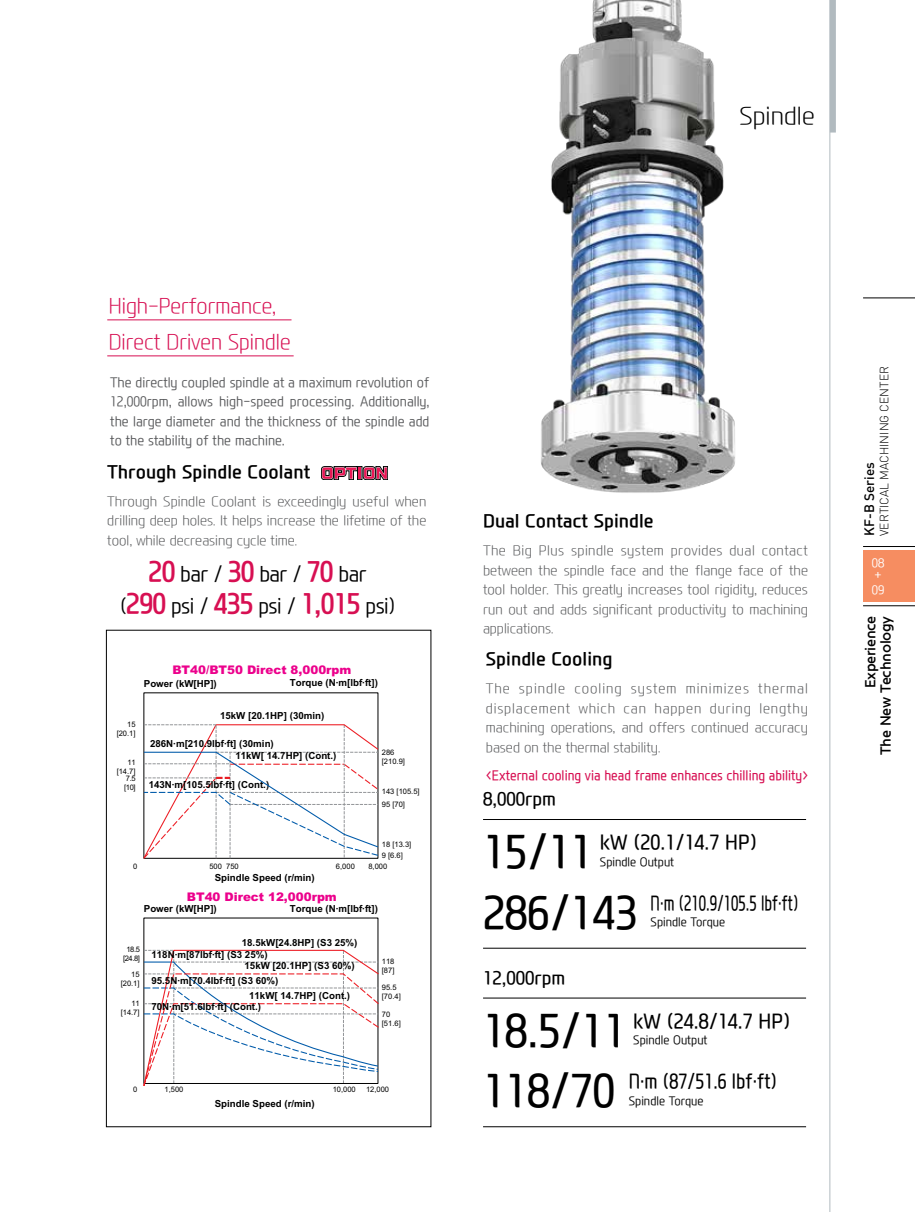
<style>
.page{position:relative;width:915px;height:1212px;background:#fff}
.page>*{position:absolute;margin:0;border:0;box-sizing:border-box;transform-origin:0 0}
.t1{font:500 45px/60.6px "Modern H";color:#000;scale:.95 1}
.t2{font:300 24px "Modern H Eco";color:#000}
.t3{font:300 21px/36px "Modern H Eco";color:#d70f52;scale:.95 1}
.t4{font:300 20.85px/31.5px "Modern H";letter-spacing:-.025em;color:#000;text-align:center;scale:.95 1}
.t5{font:500 20.1px "Modern H";color:#000;scale:.95 1}
.t6{font:500 20.1px "Modern H";color:#000;scale:.7 1}
.t7{font:500 20.1px "Modern H";color:#000;scale:.85 1}
.t8{font:700 18px "Modern H";color:#000}
.t9{font:500 18px "Modern H";color:#000}
.t10{font:15px/15px "H Dharmony M OTF";letter-spacing:-.02em;color:#000;text-align:right}
.t11{font:300 13.5px/19.5px "Modern H Eco";color:#58595b;text-align:justify}
.t12{font:300 13.5px/19.5px "Modern H";color:#58595b;text-align:justify;scale:.95 1}
.t13{font:500 13.5px "Modern H";color:#d70f52;scale:.9 1}
.t14{font:500 13.5px "DIN";color:#000}
.t15{font:300 12px "Modern H";color:#000;scale:.95 1}
.t16{font:300 12px "DIN";color:#000}
.t17{font:300 12px/12px "Modern H";color:#fff}
.t18{font:900 11.85px "Arial";color:#ec008c}
.t19{font:700 9.75px/11.9px "Arial";color:#000}
.t20{font:7.5px/9px "Arial";color:#000}
.s1{font-weight:700;font-size:27.9px;color:#d70f52}
</style>
<div class="page">
<img style="left:541px;top:0;width:194px;height:493px">
<div style="left:829px;top:0;width:6px;height:133px;background:#b1babf"></div>
<hr style="left:829px;top:0;width:1px;height:1212px;background:#b1babf">
<div style="left:862px;top:551px;width:52px;height:51px;background:#f68d61"></div>
<hr style="left:862px;top:605px;width:52px;height:1px;background:#000">
<hr style="left:862px;top:546px;width:52px;height:1px;background:#000">
<hr style="left:862px;top:298px;width:52px;height:1px;background:#000">
<hr style="left:107px;top:319px;width:184px;height:1px;background:#d70f52">
<hr style="left:107px;top:355px;width:186px;height:1px;background:#d70f52">
<div style="left:106px;top:630px;width:325px;height:497px;border:1px solid #000"></div>
<hr style="left:483px;top:819px;width:322px;height:1px;background:#000">
<hr style="left:483px;top:998px;width:322px;height:1px;background:#000">
<hr style="left:483px;top:948px;width:322px;height:1px;background:#000">
<hr style="left:483px;top:1126px;width:322px;height:1px;background:#000">
<svg style="left:321px;top:466px;width:66px;height:14px"></svg>
<svg style="left:143px;top:692px;width:235px;height:257px"></svg>
<svg style="left:143px;top:949px;width:236px;height:137px"></svg>
<svg style="left:143px;top:723px;width:236px;height:137px"></svg>
<h2 class="t2" style="left:739px;top:99px;width:77px">Spindle</h2>
<h3 class="t3" style="left:109px;top:287px;width:193px">High-Performance,<br>Direct Driven Spindle</h3>
<p class="t12" style="left:110px;top:372px;width:337px">The directly coupled spindle at a maximum revolution of 12,000rpm, allows high-speed processing. Additionally, the large diameter and the thickness of the spindle add to the stability of the machine.</p>
<h3 class="t8" style="left:107px;top:459px;width:204px">Through Spindle Coolant</h3>
<p class="t11" style="left:107px;top:491px;width:320px">Through Spindle Coolant is exceedingly useful when drilling deep holes. It helps increase the lifetime of the tool, while decreasing cycle time.</p>
<h3 class="t4" style="left:120px;top:558px;width:290px"><span class="s1">20</span> bar / <span class="s1">30</span> bar / <span class="s1">70</span> bar<br>(<span class="s1">290</span> psi / <span class="s1">435</span> psi / <span class="s1">1,015</span> psi)</h3>
<p class="t18" style="left:172px;top:661px;width:180px">BT40/BT50 Direct 8,000rpm</p>
<p class="t19" style="left:144px;top:677px;width:74px">Power (kW[HP])</p>
<p class="t19" style="left:290px;top:677px;width:90px">Torque (N∙m[lbf∙ft])</p>
<p class="t20" style="left:117px;top:720px;width:20px;text-align:right">15 [20.1]</p>
<p class="t20" style="left:117px;top:758px;width:20px;text-align:right">11 [14.7]</p>
<p class="t20" style="left:124px;top:774px;width:13px">7.5 [10]</p>
<p class="t19" style="left:220px;top:710px;width:106px">15kW [20.1HP] (30min)</p>
<p class="t19" style="left:235px;top:738px;width:102px;text-indent:-85px">286N∙m[210.9lbf∙ft] (30min)<br>11kW[ 14.7HP] (Cont.)</p>
<p class="t19" style="left:149px;top:779px;width:122px">143N∙m[105.5lbf∙ft] (Cont.)</p>
<p class="t20" style="left:382px;top:748px;width:25px">286 [210.9]</p>
<p class="t20" style="left:382px;top:800px;width:25px">95 [70]</p>
<p class="t20" style="left:382px;top:840px;width:31px;line-height:10.2px">18 [13.3]<br>9 [6.6]</p>
<p class="t20" style="left:382px;top:787px;width:39px">143 [105.5]</p>
<p class="t20" style="left:133px;top:862px;width:6px">0</p>
<p class="t20" style="left:209px;top:862px;width:31px">500 750</p>
<p class="t20" style="left:336px;top:862px;width:20px">6,000</p>
<p class="t20" style="left:368px;top:862px;width:20px">8,000</p>
<p class="t19" style="left:215px;top:872px;width:101px">Spindle Speed (r/min)</p>
<p class="t18" style="left:187px;top:888px;width:151px">BT40 Direct 12,000rpm</p>
<p class="t19" style="left:144px;top:903px;width:74px">Power (kW[HP])</p>
<p class="t19" style="left:290px;top:902px;width:90px">Torque (N∙m[lbf∙ft])</p>
<p class="t20" style="left:123px;top:945px;width:18px;text-align:center">18.5 [24.8]</p>
<p class="t20" style="left:121px;top:970px;width:20px;text-align:right">15 [20.1]</p>
<p class="t20" style="left:121px;top:999px;width:20px;text-align:right">11 [14.7]</p>
<p class="t19" style="left:242px;top:936px;width:117px">18.5kW[24.8HP] (S3 25%)</p>
<p class="t19" style="left:244px;top:960px;width:112px">15kW [20.1HP] (S3 60%)</p>
<p class="t19" style="left:249px;top:990px;width:102px">11kW[ 14.7HP] (Cont.)</p>
<p class="t19" style="left:151px;top:949px;width:118px">118N∙m[87lbf∙ft] (S3 25%)</p>
<p class="t19" style="left:151px;top:975px;width:128px">95.5N∙m[70.4lbf∙ft] (S3 60%)</p>
<p class="t19" style="left:151px;top:1001px;width:111px">70N∙m[51.6lbf∙ft] (Cont.)</p>
<p class="t20" style="left:382px;top:957px;width:14px">118 [87]</p>
<p class="t20" style="left:382px;top:983px;width:20px">95.5 [70.4]</p>
<p class="t20" style="left:382px;top:1010px;width:20px">70 [51.6]</p>
<p class="t20" style="left:133px;top:1085px;width:6px">0</p>
<p class="t20" style="left:164px;top:1085px;width:20px">1,500</p>
<p class="t20" style="left:332px;top:1085px;width:25px">10,000</p>
<p class="t20" style="left:366px;top:1085px;width:25px">12,000</p>
<p class="t19" style="left:215px;top:1097px;width:101px">Spindle Speed (r/min)</p>
<h3 class="t8" style="left:483px;top:508px;width:172px">Dual Contact Spindle</h3>
<p class="t11" style="left:483px;top:540px;width:326px">The Big Plus spindle system provides dual contact between the spindle face and the flange face of the tool holder. This greatly increases tool rigidity, reduces run out and adds significant productivity to machining applications.</p>
<h3 class="t8" style="left:485px;top:646px;width:128px">Spindle Cooling</h3>
<p class="t11" style="left:485px;top:679px;width:323px">The spindle cooling system minimizes thermal displacement which can happen during lengthy machining operations, and offers continued accuracy based on the thermal stability.</p>
<p class="t13" style="left:485px;top:766px;width:359px">&lt;External cooling via head frame enhances chilling ability&gt;</p>
<h3 class="t9" style="left:483px;top:787px;width:74px">8,000rpm</h3>
<h1 class="t1" style="left:483px;top:820px;width:164px">15/11<br>286/143</h1>
<h3 class="t5" style="left:599px;top:828px;width:167px">kW (20.1/14.7 HP)</h3>
<p class="t15" style="left:599px;top:853px;width:80px">Spindle Output</p>
<h3 class="t6" style="left:650px;top:889px;width:212px">N.m (210.9/105.5 lbf.ft)</h3>
<p class="t15" style="left:650px;top:914px;width:80px">Spindle Torque</p>
<h3 class="t9" style="left:483px;top:965px;width:84px">12,000rpm</h3>
<h1 class="t1" style="left:483px;top:999px;width:152px">18.5/11<br>118/70</h1>
<h3 class="t5" style="left:633px;top:1007px;width:167px">kW (24.8/14.7 HP)</h3>
<p class="t15" style="left:633px;top:1032px;width:80px">Spindle Output</p>
<h3 class="t7" style="left:628px;top:1067px;width:176px">N.m (87/51.6 lbf.ft)</h3>
<p class="t15" style="left:628px;top:1092px;width:80px">Spindle Torque</p>
<p class="t16" style="left:876px;top:536px;width:171px;rotate:-90deg">Vertical Machining Center</p>
<p class="t14" style="left:860px;top:536px;width:75px;rotate:-90deg">KF-B Series</p>
<p class="t17" style="left:871px;top:557px;width:14px">08 +</p>
<p class="t17" style="left:871px;top:584px;width:14px">09</p>
<p class="t10" style="left:863px;top:755px;width:141px;rotate:-90deg">Experience<br>The New Technology</p>
</div>
